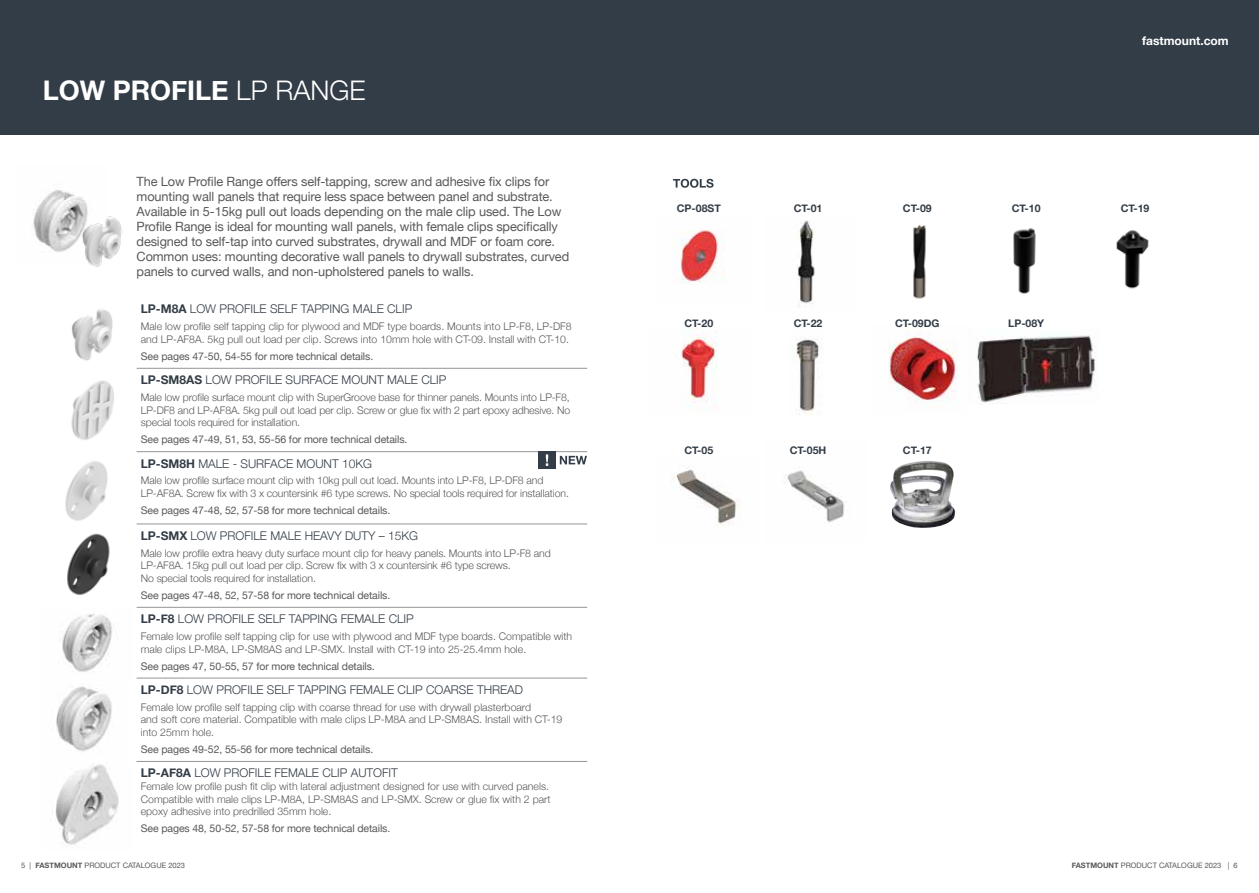
<style>
.page{position:relative;width:1259px;height:893px;background:#fff}
.page>*{position:absolute;margin:0;border:0;box-sizing:border-box;transform-origin:0 0}
.t1{font:700 27px "Helvetica Neue";color:#fff}
.t2{font:12.75px/15px "Helvetica Neue";letter-spacing:-.01em;color:#58595b}
.t3{font:300 12px "Helvetica Neue";color:#333d47}
.t4{font:700 12px "Helvetica Neue";color:#fff}
.t5{font:300 10.5px/12.6px "Helvetica Neue";color:#58595b}
.t6{font:10.5px "Helvetica Neue";letter-spacing:-.01em;color:#58595b}
.t7{font:700 10.5px "Helvetica Neue";color:#333d47}
.t8{font:7.5px "Helvetica Neue";color:#58595b}
.s1{font-weight:300}
.s2{font-weight:700}
</style>
<div class="page">
<div style="left:629px;top:0;width:630px;height:134px;background:#333d47"></div>
<div style="left:0;top:0;width:629px;height:134px;background:#333d47"></div>
<img style="left:67px;top:533px;width:43px;height:62px">
<img style="left:784px;top:470px;width:60px;height:53px">
<img style="left:673px;top:467px;width:67px;height:57px">
<img style="left:890px;top:461px;width:65px;height:67px">
<img style="left:33px;top:187px;width:55px;height:65px">
<img style="left:72px;top:210px;width:50px;height:57px">
<img style="left:71px;top:309px;width:66px;height:60px">
<img style="left:71px;top:367px;width:65px;height:73px">
<img style="left:62px;top:613px;width:50px;height:59px">
<img style="left:56px;top:686px;width:56px;height:65px">
<img style="left:55px;top:763px;width:64px;height:82px">
<hr style="left:137px;top:451px;width:450px;height:1px;background:#939598">
<hr style="left:137px;top:524px;width:450px;height:1px;background:#939598">
<hr style="left:137px;top:607px;width:450px;height:1px;background:#939598">
<hr style="left:137px;top:678px;width:450px;height:1px;background:#939598">
<hr style="left:137px;top:761px;width:450px;height:1px;background:#939598">
<hr style="left:137px;top:368px;width:450px;height:1px;background:#939598">
<img style="left:977px;top:335px;width:119px;height:69px">
<img style="left:675px;top:230px;width:50px;height:53px">
<img style="left:797px;top:220px;width:18px;height:88px">
<img style="left:913px;top:225px;width:13px;height:74px">
<img style="left:1013px;top:228px;width:23px;height:66px">
<img style="left:1116px;top:230px;width:33px;height:59px">
<img style="left:681px;top:327px;width:37px;height:79px">
<img style="left:888px;top:336px;width:70px;height:71px">
<img style="left:796px;top:338px;width:24px;height:77px">
<svg style="left:673px;top:179px;width:40px;height:9px"></svg>
<img style="left:65px;top:461px;width:43px;height:60px">
<div style="left:538px;top:452px;width:17px;height:17px;background:#333d47"></div>
<svg style="left:546px;top:454px;width:2px;height:12px"></svg>
<svg style="left:560px;top:456px;width:27px;height:8px"></svg>
<h1 class="t1" style="left:43px;top:69px;width:324px">LOW PROFILE <span class="s1">LP RANGE</span></h1>
<p class="t2" style="left:137px;top:175px;width:434px">The Low Profile Range offers self-tapping, screw and adhesive fix clips for mounting wall panels that require less space between panel and substrate.<br>Available in 5-15kg pull out loads depending on the male clip used. The Low Profile Range is ideal for mounting wall panels, with female clips specifically designed to self-tap into curved substrates, drywall and MDF or foam core.<br>Common uses: mounting decorative wall panels to drywall substrates, curved panels to curved walls, and non-upholstered panels to walls.</p>
<p class="t3" style="left:141px;top:299px;width:273px"><span class="s2">LP-M8A</span> LOW PROFILE SELF TAPPING MALE CLIP</p>
<p class="t5" style="left:141px;top:320px;width:432px">Male low profile self tapping clip for plywood and MDF type boards. Mounts into LP-F8, LP-DF8 and LP-AF8A. 5kg pull out load per clip. Screws into 10mm hole with CT-09. Install with CT-10.</p>
<p class="t6" style="left:141px;top:348px;width:234px">See pages 47-50, 54-55 for more technical details.</p>
<p class="t3" style="left:141px;top:370px;width:307px"><span class="s2">LP-SM8AS</span> LOW PROFILE SURFACE MOUNT MALE CLIP</p>
<p class="t5" style="left:141px;top:390px;width:431px;text-align:justify">Male low profile surface mount clip with SuperGroove base for thinner panels. Mounts into LP-F8, LP-DF8 and LP-AF8A. 5kg pull out load per clip. Screw or glue fix with 2 part epoxy adhesive. No special tools required for installation.</p>
<p class="t6" style="left:141px;top:432px;width:268px">See pages 47-49, 51, 53, 55-56 for more technical details.</p>
<p class="t3" style="left:141px;top:454px;width:233px"><span class="s2">LP-SM8H</span> MALE - SURFACE MOUNT 10KG</p>
<p class="t5" style="left:141px;top:474px;width:430px">Male low profile surface mount clip with 10kg pull out load. Mounts into LP-F8, LP-DF8 and<br>LP-AF8A. Screw fix with 3 x countersink #6 type screws. No special tools required for installation.</p>
<p class="t6" style="left:141px;top:503px;width:251px">See pages 47-48, 52, 57-58 for more technical details.</p>
<p class="t3" style="left:141px;top:526px;width:279px"><span class="s2">LP-SMX</span> LOW PROFILE MALE HEAVY DUTY – 15KG</p>
<p class="t5" style="left:141px;top:546px;width:411px">Male low profile extra heavy duty surface mount clip for heavy panels. Mounts into LP-F8 and<br>LP-AF8A. 15kg pull out load per clip. Screw fix with 3 x countersink #6 type screws.<br>No special tools required for installation.</p>
<p class="t6" style="left:141px;top:587px;width:251px">See pages 47-48, 52, 57-58 for more technical details.</p>
<p class="t3" style="left:141px;top:609px;width:274px"><span class="s2">LP-F8</span> LOW PROFILE SELF TAPPING FEMALE CLIP</p>
<p class="t5" style="left:141px;top:629px;width:433px">Female low profile self tapping clip for use with plywood and MDF type boards. Compatible with male clips LP-M8A, LP-SM8AS and LP-SMX. Install with CT-19 into 25-25.4mm hole.</p>
<p class="t6" style="left:141px;top:658px;width:235px">See pages 47, 50-55, 57 for more technical details.</p>
<p class="t3" style="left:141px;top:680px;width:384px"><span class="s2">LP-DF8</span> LOW PROFILE SELF TAPPING FEMALE CLIP COARSE THREAD</p>
<p class="t5" style="left:141px;top:700px;width:423px">Female low profile self tapping clip with coarse thread for use with drywall plasterboard<br>and soft core material. Compatible with male clips LP-M8A and LP-SM8AS. Install with CT-19 into 25mm hole.</p>
<p class="t6" style="left:141px;top:742px;width:234px">See pages 49-52, 55-56 for more technical details.</p>
<p class="t3" style="left:141px;top:763px;width:259px"><span class="s2">LP-AF8A</span> LOW PROFILE FEMALE CLIP AUTOFIT</p>
<p class="t5" style="left:141px;top:779px;width:411px">Female low profile push fit clip with lateral adjustment designed for use with curved panels.<br>Compatible with male clips LP-M8A, LP-SM8AS and LP-SMX. Screw or glue fix with 2 part epoxy adhesive into predrilled 35mm hole.</p>
<p class="t6" style="left:141px;top:821px;width:251px">See pages 48, 50-52, 57-58 for more technical details.</p>
<p class="t4" style="left:1142px;top:31px;width:88px">fastmount.com</p>
<p class="t7" style="left:677px;top:200px;width:45px">CP-08ST</p>
<p class="t7" style="left:793px;top:200px;width:30px">CT-01</p>
<p class="t7" style="left:903px;top:200px;width:30px">CT-09</p>
<p class="t7" style="left:1011px;top:200px;width:30px">CT-10</p>
<p class="t7" style="left:1120px;top:200px;width:30px">CT-19</p>
<p class="t7" style="left:684px;top:315px;width:30px">CT-20</p>
<p class="t7" style="left:793px;top:315px;width:30px">CT-22</p>
<p class="t7" style="left:895px;top:315px;width:46px">CT-09DG</p>
<p class="t7" style="left:1008px;top:315px;width:38px">LP-08Y</p>
<p class="t7" style="left:684px;top:442px;width:30px">CT-05</p>
<p class="t7" style="left:790px;top:442px;width:38px">CT-05H</p>
<p class="t7" style="left:903px;top:442px;width:30px">CT-17</p>
<p class="t8" style="left:21px;top:860px;width:165px">5 | <span class="s2">FASTMOUNT</span> PRODUCT CATALOGUE 2023</p>
<p class="t8" style="left:1071px;top:860px;width:167px"><span class="s2">FASTMOUNT</span> PRODUCT CATALOGUE 2023 | 6</p>
</div>
